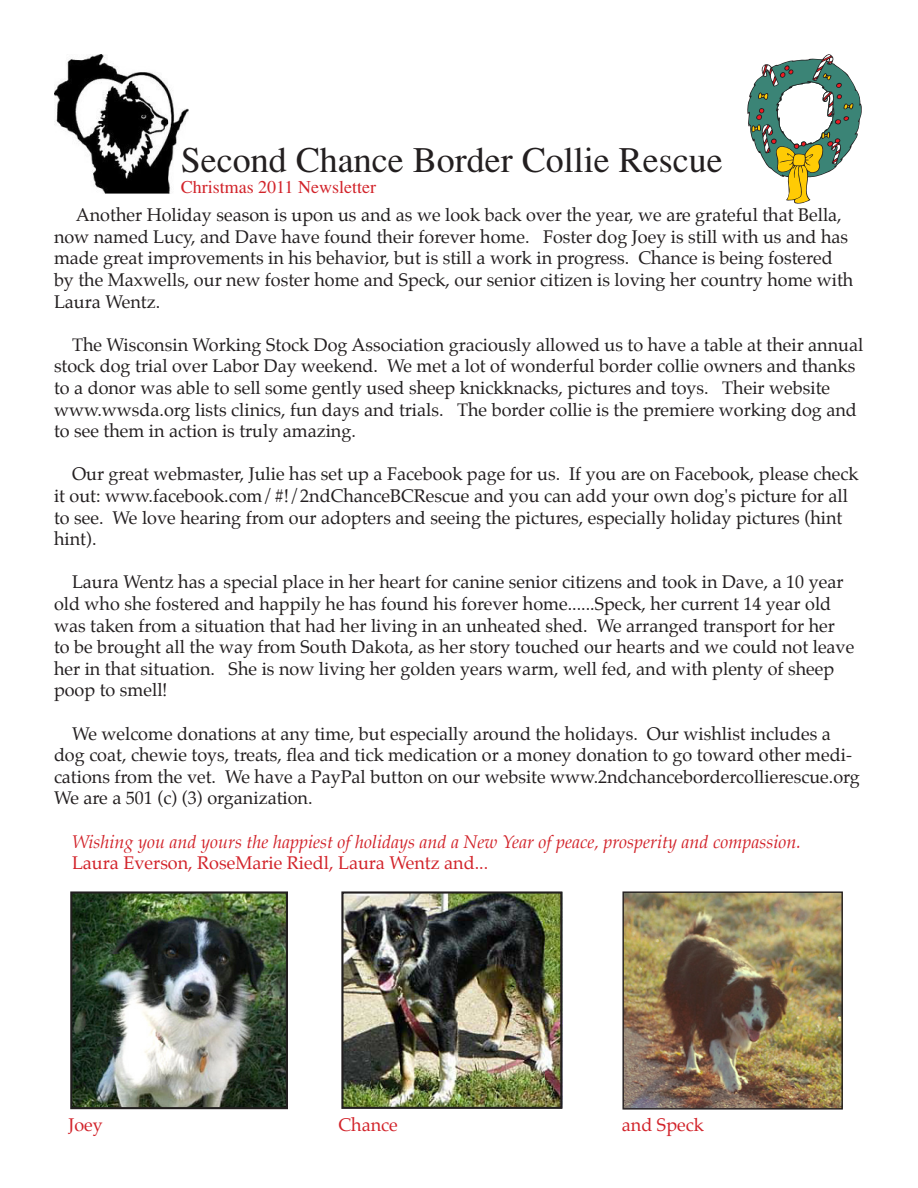
<style>
.page{position:relative;width:918px;height:1188px;background:#fff}
.page>*{position:absolute;margin:0;border:0;box-sizing:border-box;transform-origin:0 0}
.t1{font:36px "Times";color:#231f20}
.t2{font:18px/21.6px "Palatino";color:#231f20}
.t3{font:italic 18px "Palatino";color:#d2232a}
.t4{font:18px "Palatino";color:#d2232a}
.t5{font:18px "Times";color:#d2232a}
</style>
<div class="page">
<img style="left:54px;top:54px;width:135px;height:140px">
<img style="left:344px;top:894px;width:215px;height:212px">
<div style="left:341px;top:891px;width:221px;height:218px;border:2px solid #231f20"></div>
<img style="left:73px;top:894px;width:212px;height:212px">
<div style="left:70px;top:891px;width:218px;height:218px;border:2px solid #231f20"></div>
<img style="left:624px;top:893px;width:217px;height:215px">
<div style="left:622px;top:891px;width:221px;height:219px;border:1px solid #231f20"></div>
<svg style="left:747px;top:54px;width:115px;height:150px"></svg>
<p class="t1" style="left:181px;top:140px;width:543px">Second Chance Border Collie Rescue</p>
<p class="t5" style="left:181px;top:177px;width:197px">Christmas 2011 Newsletter</p>
<p class="t2" style="left:54px;top:206px;width:801px;text-indent:22px">Another Holiday season is upon us and as we look back over the year, we are grateful that Bella, now named Lucy, and Dave have found their forever home. Foster dog Joey is still with us and has made great improvements in his behavior, but is still a work in progress. Chance is being fostered by the Maxwells, our new foster home and Speck, our senior citizen is loving her country home with Laura Wentz.</p>
<p class="t2" style="left:54px;top:335px;width:811px;text-indent:18px">The Wisconsin Working Stock Dog Association graciously allowed us to have a table at their annual stock dog trial over Labor Day weekend. We met a lot of wonderful border collie owners and thanks to a donor was able to sell some gently used sheep knickknacks, pictures and toys. Their website www.wwsda.org lists clinics, fun days and trials. The border collie is the premiere working dog and to see them in action is truly amazing.</p>
<p class="t2" style="left:54px;top:465px;width:806px;text-indent:18px">Our great webmaster, Julie has set up a Facebook page for us. If you are on Facebook, please check it out: www.facebook.com/#!/2ndChanceBCRescue and you can add your own dog's picture for all to see. We love hearing from our adopters and seeing the pictures, especially holiday pictures (hint hint).</p>
<p class="t2" style="left:54px;top:573px;width:802px;text-indent:18px">Laura Wentz has a special place in her heart for canine senior citizens and took in Dave, a 10 year old who she fostered and happily he has found his forever home......Speck, her current 14 year old was taken from a situation that had her living in an unheated shed. We arranged transport for her to be brought all the way from South Dakota, as her story touched our hearts and we could not leave her in that situation. She is now living her golden years warm, well fed, and with plenty of sheep poop to smell!</p>
<p class="t2" style="left:54px;top:724px;width:807px;text-indent:18px">We welcome donations at any time, but especially around the holidays. Our wishlist includes a dog coat, chewie toys, treats, flea and tick medication or a money donation to go toward other medi&shy;cations from the vet. We have a PayPal button on our website www.2ndchancebordercollierescue.org We are a 501 (c) (3) organization.</p>
<p class="t3" style="left:72px;top:831px;width:730px">Wishing you and yours the happiest of holidays and a New Year of peace, prosperity and compassion.</p>
<p class="t4" style="left:72px;top:851px;width:418px">Laura Everson, RoseMarie Riedl, Laura Wentz and...</p>
<p class="t4" style="left:68px;top:1113px;width:36px">Joey</p>
<p class="t4" style="left:338px;top:1113px;width:61px">Chance</p>
<p class="t4" style="left:622px;top:1113px;width:83px">and Speck</p>
</div>
